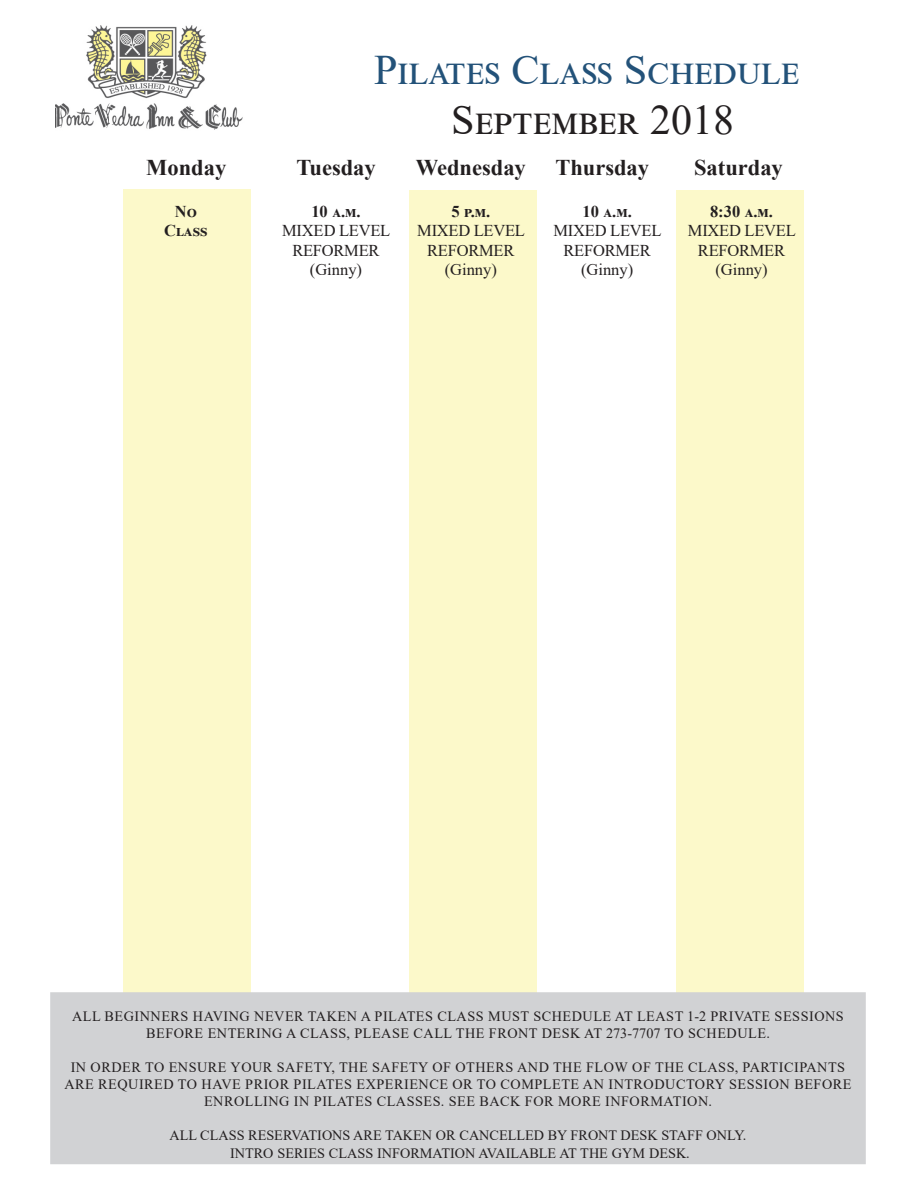
<style>
.page{position:relative;width:918px;height:1188px;background:#fff}
.page>*{position:absolute;margin:0;border:0;box-sizing:border-box;transform-origin:0 0}
.t1{font:42px "Times New Roman";color:#235279}
.t2{font:42px "Times New Roman";color:#231f20}
.t3{font:700 22.5px "Times New Roman";color:#231f20}
.t4{font:16.5px/19.5px "Times New Roman";letter-spacing:-.015em;color:#231f20;text-align:center}
.t5{font:700 16.5px/19.5px "Times New Roman";color:#231f20;text-align:center}
.t6{font:14.25px/17.1px "Times New Roman";letter-spacing:.035em;color:#231f20;text-align:center}
.t7{font:14.25px "Times New Roman";color:#231f20}
.s1{font-weight:700}
</style>
<div class="page">
<div style="left:410px;top:190px;width:127px;height:828px;background:#fcf9ca"></div>
<div style="left:676px;top:190px;width:127px;height:828px;background:#fcf9ca"></div>
<img style="left:55px;top:25px;width:188px;height:105px">
<div style="left:123px;top:189px;width:128px;height:827px;background:#fcf9ca"></div>
<div style="left:50px;top:992px;width:816px;height:172px;background:#d1d2d4"></div>
<p class="t1" style="left:374px;top:40px;width:427px">Pilates Class Schedule</p>
<p class="t2" style="left:451px;top:91px;width:284px">September 2018</p>
<p class="t3" style="left:146px;top:151px;width:82px">Monday</p>
<p class="t3" style="left:297px;top:151px;width:81px">Tuesday</p>
<p class="t3" style="left:416px;top:151px;width:112px">Wednesday</p>
<p class="t3" style="left:555px;top:151px;width:95px">Thursday</p>
<p class="t3" style="left:694px;top:151px;width:90px">Saturday</p>
<p class="t5" style="left:164px;top:201px;width:45px">No<br>Class</p>
<p class="t4" style="left:282px;top:201px;width:110px"><span class="s1">10 a.m.<br></span>MIXED LEVEL<br>REFORMER (Ginny)</p>
<p class="t4" style="left:553px;top:201px;width:110px"><span class="s1">10 a.m.<br></span>MIXED LEVEL<br>REFORMER (Ginny)</p>
<p class="t5" style="left:710px;top:201px;width:65px">8:30 a.m.</p>
<p class="t4" style="left:417px;top:201px;width:109px"><span class="s1">5 p.m.<br></span>MIXED LEVEL<br>REFORMER (Ginny)</p>
<p class="t4" style="left:688px;top:220px;width:109px">MIXED LEVEL<br>REFORMER</p>
<p class="t4" style="left:715px;top:259px;width:54px">(Ginny)</p>
<p class="t6" style="left:72px;top:1007px;width:773px">ALL BEGINNERS HAVING NEVER TAKEN A PILATES CLASS MUST SCHEDULE AT LEAST 1-2 PRIVATE SESSIONS</p>
<p class="t6" style="left:146px;top:1024px;width:625px">BEFORE ENTERING A CLASS, PLEASE CALL THE FRONT DESK AT 273-7707 TO SCHEDULE.</p>
<p class="t6" style="left:64px;top:1058px;width:789px">IN ORDER TO ENSURE YOUR SAFETY, THE SAFETY OF OTHERS AND THE FLOW OF THE CLASS, PARTICIPANTS<br>ARE REQUIRED TO HAVE PRIOR PILATES EXPERIENCE OR TO COMPLETE AN INTRODUCTORY SESSION BEFORE<br>ENROLLING IN PILATES CLASSES. SEE BACK FOR MORE INFORMATION.</p>
<p class="t7" style="left:170px;top:1126px;width:578px">ALL CLASS RESERVATIONS ARE TAKEN OR CANCELLED BY FRONT DESK STAFF ONLY.</p>
<p class="t7" style="left:230px;top:1143px;width:461px">INTRO SERIES CLASS INFORMATION AVAILABLE AT THE GYM DESK.</p>
</div>
